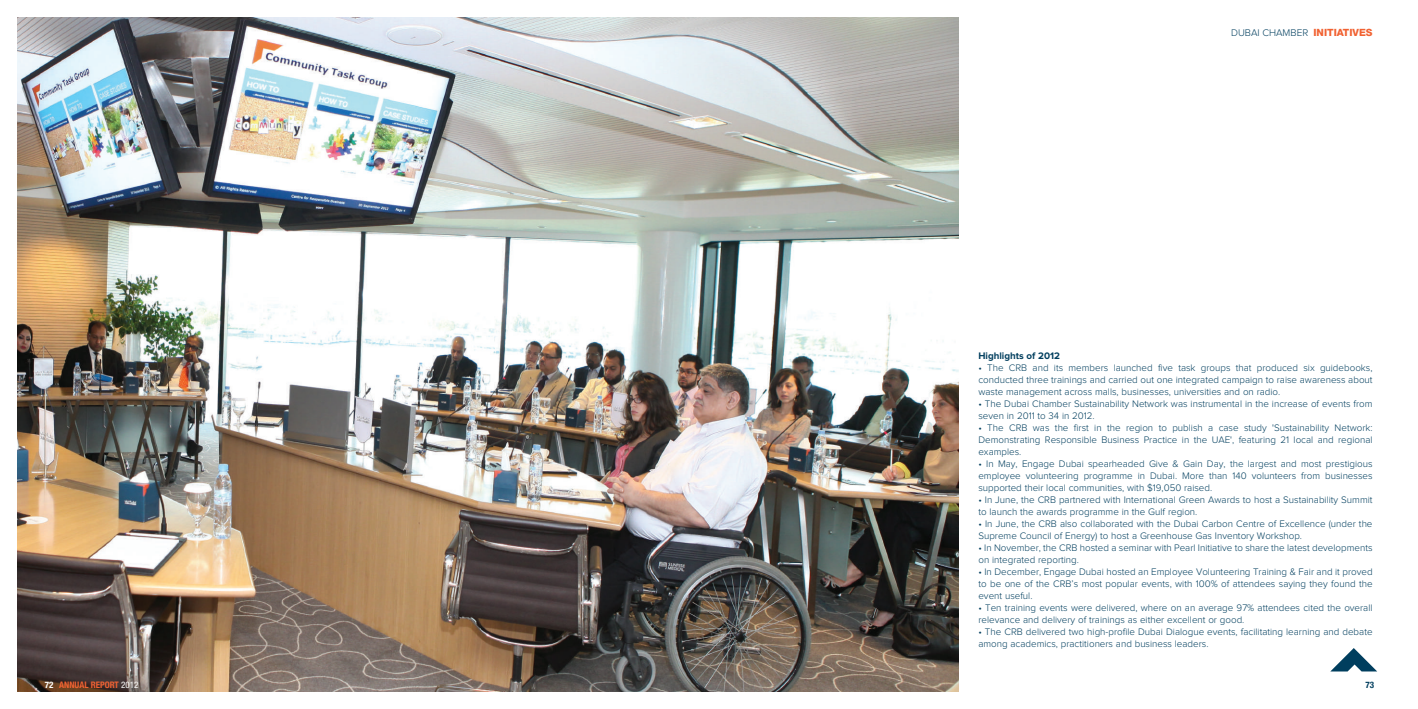
<style>
.page{position:relative;width:1418px;height:709px;background:#fff}
.page>*{position:absolute;margin:0;border:0;box-sizing:border-box;transform-origin:0 0}
.t1{font:300 10px "Proxima Nova";color:#003e5e}
.t2{font:800 10px "Helvetica Neue";color:#f16232}
.t3{font:300 9.8px/12px "Proxima Nova";color:#003e5e}
.t4{font:700 9.8px "Proxima Nova";color:#003e5e}
.t5{font:700 condensed 9px "Helvetica Neue";color:#f16232}
.t6{font:700 condensed 9px "Helvetica Neue";color:#003e5e}
.s1{color:#fff}
.s2{font-weight:400;color:#fff}
</style>
<div class="page">
<img style="left:18px;top:17px;width:940px;height:675px">
<svg style="left:1331px;top:648px;width:46px;height:23px"></svg>
<p class="t5" style="left:45px;top:679px;width:95px"><span class="s1">72</span> ANNUAL REPORT <span class="s2">2012</span></p>
<p class="t1" style="left:1231px;top:28px;width:13px">Dubai</p>
<p class="t1" style="left:1262px;top:28px;width:15px">Chamber</p>
<p class="t2" style="left:1313px;top:26px;width:61px">INITIATIVES</p>
<p class="t4" style="left:978px;top:351px;width:83px">Highlights of 2012</p>
<p class="t3" style="left:978px;top:362px;width:396px;text-align:justify">• The CRB and its members launched five task groups that produced six guidebooks, conducted three trainings and carried out one integrated campaign to raise awareness about waste management across malls, businesses, universities and on radio.</p>
<p class="t3" style="left:978px;top:398px;width:395px">• The Dubai Chamber Sustainability Network was instrumental in the increase of events from seven in 2011 to 34 in 2012.</p>
<p class="t3" style="left:978px;top:422px;width:396px;text-align:justify">• The CRB was the first in the region to publish a case study 'Sustainability Network:<br>Demonstrating Responsible Business Practice in the UAE', featuring 21 local and regional examples.</p>
<p class="t3" style="left:978px;top:458px;width:395px;text-align:justify">• In May, Engage Dubai spearheaded Give &amp; Gain Day, the largest and most prestigious employee volunteering programme in Dubai. More than 140 volunteers from businesses supported their local communities, with $19,050 raised.</p>
<p class="t3" style="left:978px;top:494px;width:395px">• In June, the CRB partnered with International Green Awards to host a Sustainability Summit to launch the awards programme in the Gulf region.</p>
<p class="t3" style="left:978px;top:518px;width:395px">• In June, the CRB also collaborated with the Dubai Carbon Centre of Excellence (under the<br>Supreme Council of Energy) to host a Greenhouse Gas Inventory Workshop.</p>
<p class="t3" style="left:978px;top:542px;width:395px">• In November, the CRB hosted a seminar with Pearl Initiative to share the latest developments on integrated reporting.</p>
<p class="t3" style="left:978px;top:566px;width:396px;text-align:justify">• In December, Engage Dubai hosted an Employee Volunteering Training &amp; Fair and it proved to be one of the CRB’s most popular events, with 100% of attendees saying they found the event useful.</p>
<p class="t3" style="left:978px;top:602px;width:396px">• Ten training events were delivered, where on an average 97% attendees cited the overall relevance and delivery of trainings as either excellent or good.</p>
<p class="t3" style="left:978px;top:626px;width:396px">• The CRB delivered two high-profile Dubai Dialogue events, facilitating learning and debate among academics, practitioners and business leaders.</p>
<p class="t6" style="left:1365px;top:679px;width:10px">73</p>
</div>
